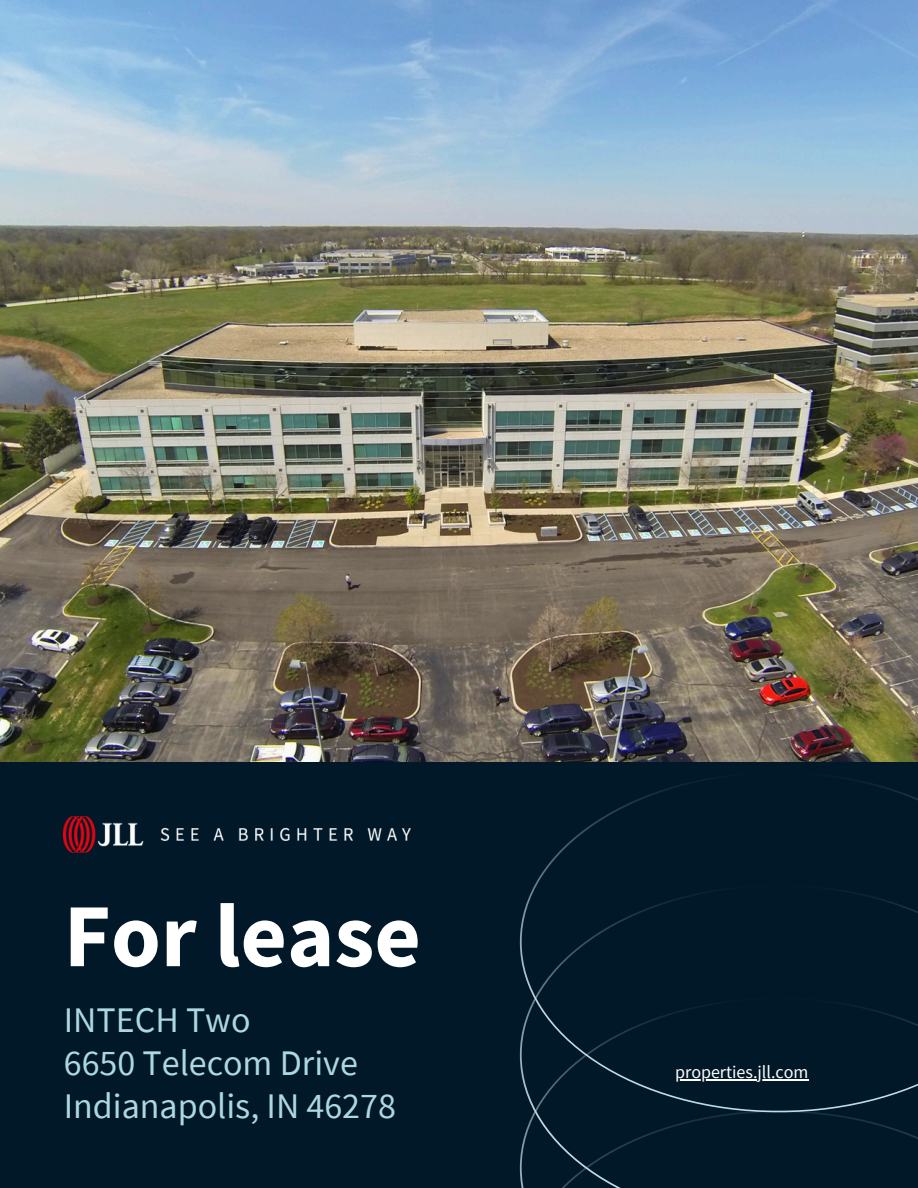
<style>
.page{position:relative;width:918px;height:1188px;background:#fff}
.page>*{position:absolute;margin:0;border:0;box-sizing:border-box;transform-origin:0 0}
.t1{font:700 90px "Source Sans Pro";color:#fff}
.t2{font:36px/42.8px "Source Sans Pro";color:#add8e0}
.t3{font:18px "Source Sans Pro";color:#fefefe}
</style>
<div class="page">
<div style="left:0;top:594px;width:918px;height:594px;background:#011828"></div>
<img style="left:64px;top:816px;width:346px;height:36px">
<svg style="left:520px;top:1112px;width:398px;height:76px"></svg>
<svg style="left:520px;top:782px;width:398px;height:330px"></svg>
<img style="left:0;top:0;width:918px;height:762px">
<hr style="left:675px;top:1079px;width:133px;height:2px;background:#fefefe">
<p class="t1" style="left:64px;top:878px;width:359px">For lease</p>
<h1 class="t2" style="left:64px;top:998px;width:334px">INTECH Two<br>6650 Telecom Drive<br>Indianapolis, IN 46278</h1>
<h2 class="t3" style="left:675px;top:1061px;width:135px">properties.jll.com</h2>
</div>
